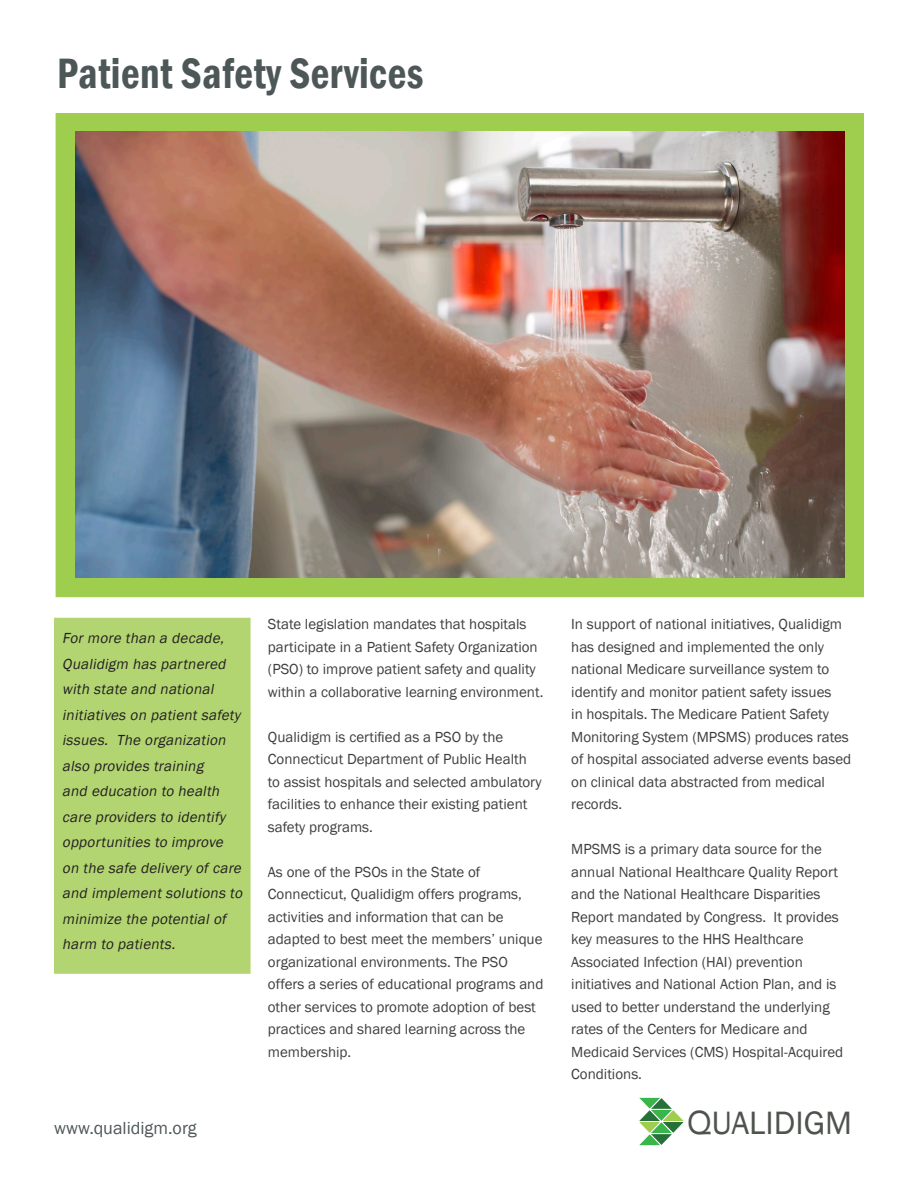
<style>
.page{position:relative;width:918px;height:1188px;background:#fff}
.page>*{position:absolute;margin:0;border:0;box-sizing:border-box;transform-origin:0 0}
.t1{font:600 condensed 43.65px "Franklin Gothic";letter-spacing:.01em;color:#4e5758;scale:.93 1}
.t2{font:33.3px "Franklin Gothic";color:#4f534e}
.t3{font:18px "Franklin Gothic";color:#4e5758}
.t4{font:15px/22.5px "Franklin Gothic";color:#3e3e3f}
.t5{font:italic 15px/25.5px "Franklin Gothic";color:#231f20}
.s1{font-family:"Corbel";font-size:35.25px}
</style>
<div class="page">
<div style="left:56px;top:113px;width:808px;height:484px;border:20px solid #9fcd4d"></div>
<div style="left:55px;top:619px;width:195px;height:354px;background:#b2d571"></div>
<div style="left:54px;top:618px;width:197px;height:356px;border:2px solid #b2d571"></div>
<img style="left:76px;top:132px;width:769px;height:446px">
<svg style="left:639px;top:1097px;width:45px;height:49px"></svg>
<p class="t1" style="left:57px;top:44px;width:396px">Patient Safety Services</p>
<p class="t5" style="left:62px;top:626px;width:185px">For more than a decade,<br>Qualidigm has partnered with state and national initiatives on patient safety issues. The organization also provides training<br>and education to health care providers to identify opportunities to improve on the safe delivery of care and implement solutions to minimize the potential of harm to patients.</p>
<p class="t4" style="left:268px;top:613px;width:277px">State legislation mandates that hospitals participate in a Patient Safety Organization (PSO) to improve patient safety and quality within a collaborative learning environment.</p>
<p class="t4" style="left:268px;top:726px;width:275px">Qualidigm is certified as a PSO by the Connecticut Department of Public Health to assist hospitals and selected ambulatory facilities to enhance their existing patient safety programs.</p>
<p class="t4" style="left:268px;top:861px;width:277px">As one of the PSOs in the State of Connecticut, Qualidigm offers programs, activities and information that can be adapted to best meet the members’ unique organizational environments. The PSO offers a series of educational programs and other services to promote adoption of best practices and shared learning across the membership.</p>
<p class="t3" style="left:54px;top:1117px;width:144px">www.qualidigm.org</p>
<p class="t4" style="left:571px;top:613px;width:282px">In support of national initiatives, Qualidigm has designed and implemented the only national Medicare surveillance system to identify and monitor patient safety issues<br>in hospitals. The Medicare Patient Safety Monitoring System (MPSMS) produces rates of hospital associated adverse events based on clinical data abstracted from medical records.</p>
<p class="t4" style="left:571px;top:838px;width:274px">MPSMS is a primary data source for the annual National Healthcare Quality Report and the National Healthcare Disparities Report mandated by Congress. It provides key measures to the HHS Healthcare Associated Infection (HAI) prevention initiatives and National Action Plan, and is used to better understand the underlying rates of the Centers for Medicare and Medicaid Services (CMS) Hospital-Acquired Conditions.</p>
<h2 class="t2" style="left:686px;top:1102px;width:167px"><span class="s1">Q</span>UALIDIGM</h2>
</div>
